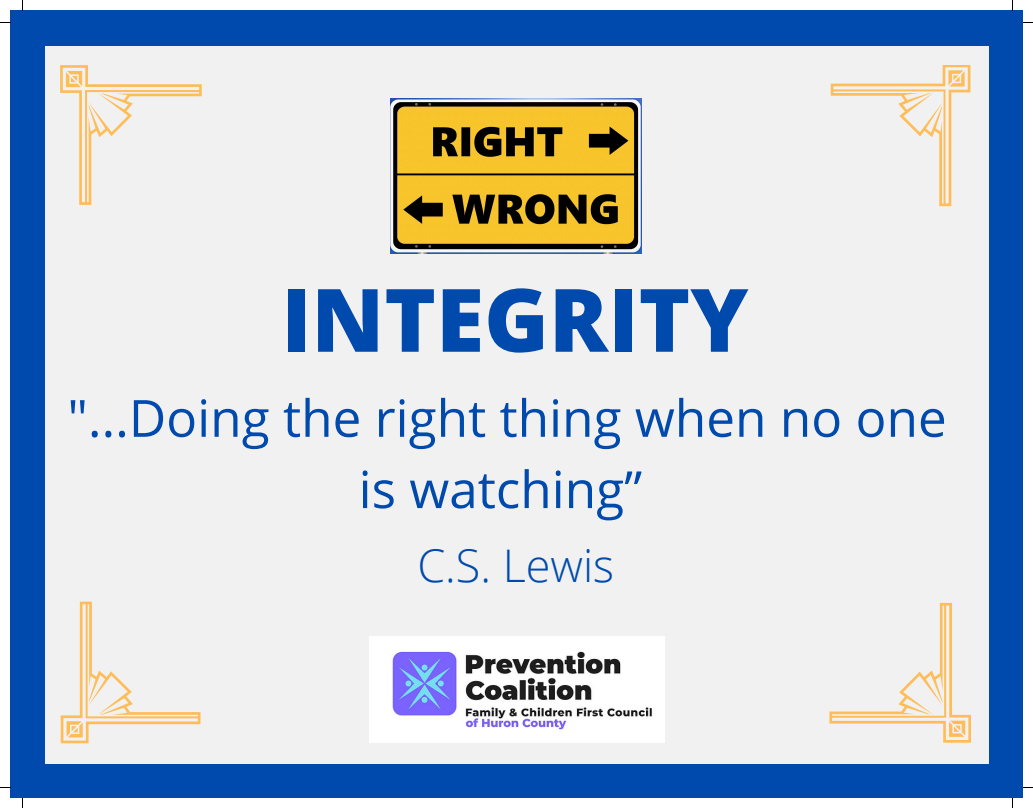
<style>
.page{position:relative;width:1033px;height:808px;background:#fff}
.page>*{position:absolute;margin:0;border:0;box-sizing:border-box;transform-origin:0 0}
.t1{font:800 87.5px "Open Sans";color:#004aad}
.t2{font:51.25px/71.2px "Open Sans";color:#004aad;text-align:center}
.t3{font:300 45px "Open Sans";color:#004aad}
</style>
<div class="page">
<div style="left:10px;top:10px;width:1013px;height:788px;background:#004aad"></div>
<div style="left:45px;top:46px;width:943px;height:717px;background:#f1f1f1"></div>
<svg style="left:61px;top:601px;width:139px;height:142px"></svg>
<svg style="left:61px;top:65px;width:141px;height:140px"></svg>
<svg style="left:830px;top:65px;width:140px;height:141px"></svg>
<svg style="left:829px;top:603px;width:141px;height:139px"></svg>
<img style="left:390px;top:98px;width:251px;height:156px">
<img style="left:369px;top:636px;width:295px;height:106px">
<p class="t1" style="left:281px;top:258px;width:469px">INTEGRITY</p>
<p class="t2" style="left:67px;top:381px;width:880px">"...Doing the right thing when no one is watching”</p>
<p class="t3" style="left:417px;top:534px;width:198px">C.S. Lewis</p>
</div>
